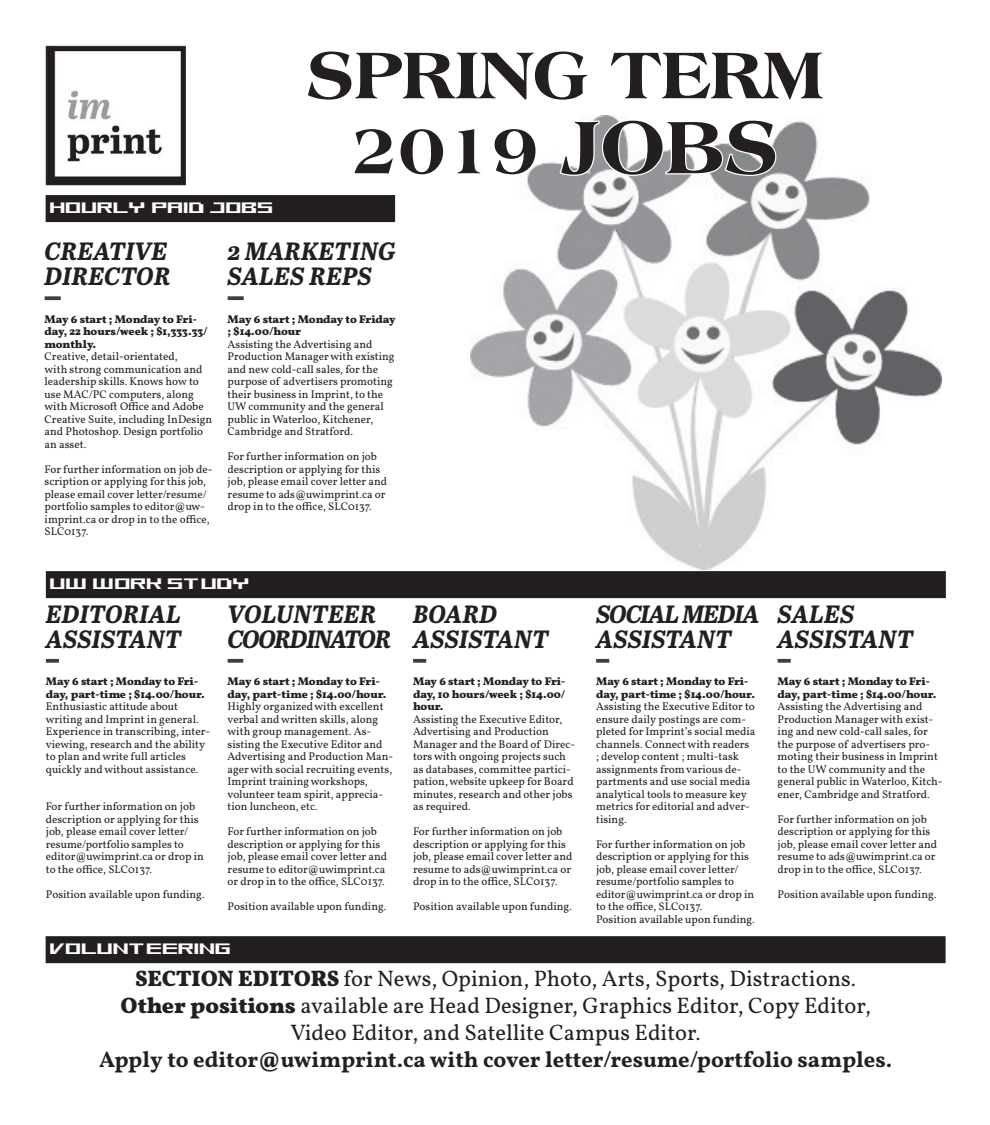
<style>
.page{position:relative;width:990px;height:1125px;background:#fff}
.page>*{position:absolute;margin:0;border:0;box-sizing:border-box;transform-origin:0 0}
.t1{font:800 70px/75px "Americana BT";color:#231f20;text-align:center}
.t2{font:italic 700 25px/25px "Abril Text";color:#231f20}
.t3{font:italic 700 25px/25px "Abril Text";letter-spacing:-.06em;color:#231f20}
.t4{font:italic 700 25px/25px "Abril Text";letter-spacing:-.05em;color:#231f20}
.t5{font:22.5px/27px "Vollkorn";color:#231f20;text-align:center}
.t6{font:22.5px "Aston F1";color:#fff}
.t7{font:11.25px/12.5px "Vollkorn";color:#231f20}
.s1{font-size:78.75px}
.s2{font-weight:700}
.s3{font-weight:600}
</style>
<div class="page">
<img style="left:46px;top:45px;width:140px;height:140px">
<svg style="left:45px;top:296px;width:16px;height:4px"></svg>
<svg style="left:228px;top:296px;width:16px;height:4px"></svg>
<div style="left:46px;top:196px;width:348px;height:25px;background:#231f20"></div>
<div style="left:46px;top:195px;width:349px;height:27px;border:1px solid #231f20"></div>
<div style="left:46px;top:572px;width:899px;height:26px;background:#231f20"></div>
<div style="left:46px;top:571px;width:900px;height:27px;border:1px solid #231f20"></div>
<div style="left:46px;top:937px;width:899px;height:26px;background:#231f20"></div>
<div style="left:46px;top:936px;width:900px;height:27px;border:1px solid #231f20"></div>
<svg style="left:46px;top:659px;width:13px;height:4px"></svg>
<svg style="left:228px;top:659px;width:15px;height:4px"></svg>
<svg style="left:413px;top:659px;width:13px;height:4px"></svg>
<svg style="left:596px;top:659px;width:13px;height:4px"></svg>
<svg style="left:778px;top:659px;width:13px;height:4px"></svg>
<img style="left:470px;top:116px;width:471px;height:454px">
<svg style="left:470px;top:126px;width:13px;height:50px"></svg>
<svg style="left:492px;top:127px;width:46px;height:50px"></svg>
<svg style="left:558px;top:118px;width:220px;height:59px"></svg>
<p class="t6" style="left:49px;top:192px;width:225px">HOURLY PAID JOBS</p>
<p class="t1" style="left:307px;top:36px;width:518px">SPRING TERM<br>2019 <span class="s1">JOBS</span></p>
<p class="t2" style="left:45px;top:242px;width:128px">CREATIVE<br>DIRECTOR</p>
<p class="t7" style="left:45px;top:314px;width:169px"><span class="s2">May 6 start ; Monday to Fri&shy;day, 22 hours/week ; $1,333.33/ monthly.<br></span>Creative, detail-orientated,<br>with strong communication and leadership skills. Knows how to use MAC/PC computers, along with Microsoft Office and Adobe<br>Creative Suite, including InDesign and Photoshop. Design portfolio an asset.</p>
<p class="t7" style="left:45px;top:464px;width:169px">For further information on job de&shy;scription or applying for this job, please email cover letter/resume/ portfolio samples to editor@uw&shy;imprint.ca or drop in to the office,<br>SLC0137.</p>
<p class="t2" style="left:228px;top:242px;width:170px">2 MARKETING<br>SALES REPS</p>
<p class="t7" style="left:228px;top:314px;width:169px"><span class="s2">May 6 start ; Monday to Friday ; $14.00/hour<br></span>Assisting the Advertising and<br>Production Manager with existing and new cold-call sales, for the purpose of advertisers promoting their business in Imprint, to the<br>UW community and the general public in Waterloo, Kitchener,<br>Cambridge and Stratford.</p>
<p class="t7" style="left:228px;top:451px;width:161px">For further information on job description or applying for this job, please email cover letter and resume to ads@uwimprint.ca or drop in to the office, SLC0137.</p>
<p class="t6" style="left:50px;top:568px;width:202px">UW WORK STUDY</p>
<p class="t2" style="left:46px;top:605px;width:137px">EDITORIAL<br>ASSISTANT</p>
<p class="t7" style="left:46px;top:676px;width:166px"><span class="s2">May 6 start ; Monday to Fri&shy;day, part-time ; $14.00/hour.<br></span>Enthusiastic attitude about writing and Imprint in general.<br>Experience in transcribing, inter&shy;viewing, research and the ability to plan and write full articles quickly and without assistance.</p>
<p class="t7" style="left:46px;top:801px;width:160px">For further information on job description or applying for this job, please email cover letter/ resume/portfolio samples to editor@uwimprint.ca or drop in to the office, SLC0137.</p>
<p class="t7" style="left:46px;top:889px;width:160px">Position available upon funding.</p>
<p class="t3" style="left:228px;top:605px;width:166px">VOLUNTEER<br>COORDINATOR</p>
<p class="t7" style="left:228px;top:676px;width:167px"><span class="s2">May 6 start ; Monday to Fri&shy;day, part-time ; $14.00/hour.<br></span>Highly organized with excellent verbal and written skills, along with group management. As&shy;sisting the Executive Editor and<br>Advertising and Production Man&shy;ager with social recruiting events,<br>Imprint training workshops, volunteer team spirit, apprecia&shy;tion luncheon, etc.</p>
<p class="t7" style="left:228px;top:826px;width:161px">For further information on job description or applying for this job, please email cover letter and resume to editor@uwimprint.ca or drop in to the office, SLC0137.</p>
<p class="t7" style="left:228px;top:901px;width:160px">Position available upon funding.</p>
<p class="t6" style="left:49px;top:933px;width:183px">VOLUNTEERING</p>
<p class="t2" style="left:413px;top:605px;width:137px">BOARD<br>ASSISTANT</p>
<p class="t7" style="left:413px;top:676px;width:164px"><span class="s2">May 6 start ; Monday to Fri&shy;day, 10 hours/week ; $14.00/ hour.<br></span>Assisting the Executive Editor,<br>Advertising and Production<br>Manager and the Board of Direc&shy;tors with ongoing projects such as databases, committee partici&shy;pation, website upkeep for Board minutes, research and other jobs as required.</p>
<p class="t7" style="left:413px;top:826px;width:161px">For further information on job description or applying for this job, please email cover letter and resume to ads@uwimprint.ca or drop in to the office, SLC0137.</p>
<p class="t7" style="left:413px;top:901px;width:160px">Position available upon funding.</p>
<p class="t4" style="left:596px;top:605px;width:165px">SOCIAL MEDIA<br>ASSISTANT</p>
<p class="t7" style="left:596px;top:676px;width:161px"><span class="s2">May 6 start ; Monday to Fri&shy;day, part-time ; $14.00/hour.<br></span>Assisting the Executive Editor to ensure daily postings are com&shy;pleted for Imprint’s social media channels. Connectwith readers<br>; develop content ; multi-task assignments from various de&shy;partments and use social media analytical tools to measure key metrics for editorial and adver&shy;tising.</p>
<p class="t7" style="left:596px;top:839px;width:160px">For further information on job description or applying for this job, please email cover letter/ resume/portfolio samples to editor@uwimprint.ca or drop in to the office, SLC0137.<br>Position available upon funding.</p>
<p class="t2" style="left:778px;top:605px;width:137px">SALES<br>ASSISTANT</p>
<p class="t7" style="left:778px;top:676px;width:167px"><span class="s2">May 6 start ; Monday to Fri&shy;day, part-time ; $14.00/hour.<br></span>Assisting the Advertising and<br>Production Manager with exist&shy;ing and new cold-call sales, for the purpose of advertisers pro&shy;moting their business in Imprint to the UW community and the general public in Waterloo, Kitch&shy;ener, Cambridge and Stratford.</p>
<p class="t7" style="left:778px;top:814px;width:161px">For further information on job description or applying for this job, please email cover letter and resume to ads@uwimprint.ca or drop in to the office, SLC0137.</p>
<p class="t7" style="left:778px;top:889px;width:160px">Position available upon funding.</p>
<p class="t5" style="left:99px;top:967px;width:795px"><span class="s2">SECTION EDITORS</span> for News, Opinion, Photo, Arts, Sports, Distractions.<br><span class="s2">Other positions</span> available are Head Designer, Graphics Editor, Copy Editor, Video Editor, and Satellite Campus Editor.<br><span class="s3">Apply to editor@uwimprint.ca with cover letter/resume/portfolio samples.</span></p>
</div>
